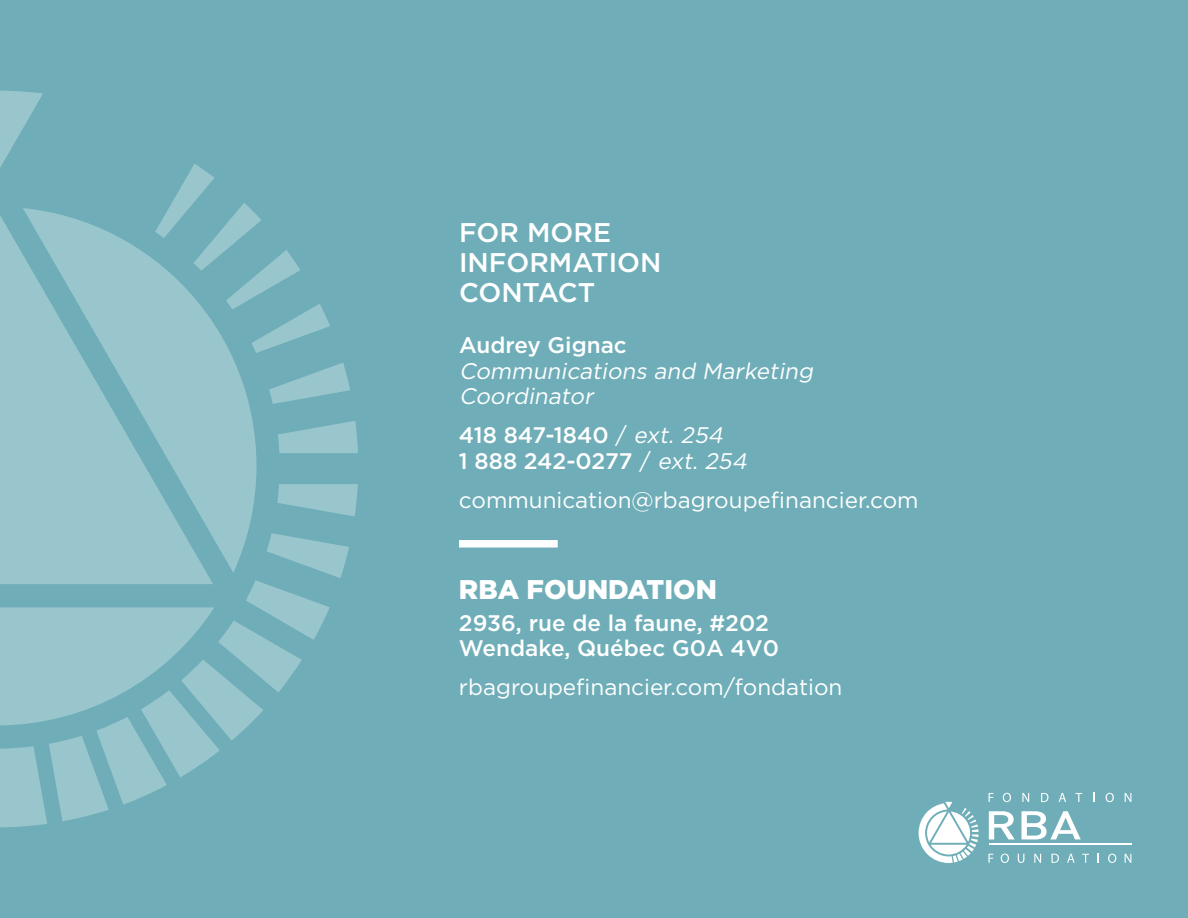
<style>
.page{position:relative;width:1188px;height:918px;background:#fff}
.page>*{position:absolute;margin:0;border:0;box-sizing:border-box;transform-origin:0 0}
.TITRE_COUV{font:500 27px/30px "Gotham";color:#fff}
.TITRE_COUV-2{font:900 27px "Gotham";color:#fff}
.TITRE_COUV-3{font:500 22.5px "Gotham";color:#fff}
.TITRE_COUV-4{font:22.5px "Gotham";color:#fff}
.TITRE_COUV-5{font:italic 22.5px/25.5px "Gotham";color:#fff}
.s1{font-weight:400}
.s2{font-weight:400;font-style:italic}
</style>
<div class="page">
<div style="left:0;top:1px;width:1188px;height:917px;background:#6faeb8"></div>
<div style="left:459px;top:540px;width:99px;height:8px;background:#fff"></div>
<svg style="left:0;top:91px;width:358px;height:736px"></svg>
<svg style="left:919px;top:802px;width:60px;height:61px"></svg>
<svg style="left:989px;top:811px;width:26px;height:28px"></svg>
<svg style="left:1022px;top:811px;width:59px;height:28px"></svg>
<svg style="left:989px;top:793px;width:4px;height:9px"></svg>
<svg style="left:1003px;top:793px;width:8px;height:9px"></svg>
<svg style="left:1022px;top:793px;width:7px;height:9px"></svg>
<svg style="left:1041px;top:793px;width:8px;height:9px"></svg>
<svg style="left:1059px;top:793px;width:7px;height:9px"></svg>
<svg style="left:1075px;top:793px;width:7px;height:9px"></svg>
<svg style="left:1106px;top:793px;width:8px;height:9px"></svg>
<svg style="left:1125px;top:793px;width:6px;height:9px"></svg>
<svg style="left:988px;top:854px;width:5px;height:9px"></svg>
<svg style="left:1001px;top:854px;width:8px;height:9px"></svg>
<svg style="left:1018px;top:854px;width:6px;height:9px"></svg>
<svg style="left:1034px;top:854px;width:7px;height:9px"></svg>
<svg style="left:1052px;top:854px;width:7px;height:9px"></svg>
<svg style="left:1067px;top:854px;width:8px;height:9px"></svg>
<svg style="left:1082px;top:854px;width:7px;height:9px"></svg>
<svg style="left:1108px;top:854px;width:8px;height:9px"></svg>
<svg style="left:1125px;top:854px;width:6px;height:9px"></svg>
<hr style="left:989px;top:843px;width:143px;height:1px;background:#fff">
<p class="TITRE_COUV" style="left:459px;top:217px;width:204px">FOR MORE<br>INFORMATION</p>
<p class="TITRE_COUV" style="left:459px;top:277px;width:138px">CONTACT</p>
<p class="TITRE_COUV-3" style="left:459px;top:331px;width:169px">Audrey Gignac</p>
<p class="TITRE_COUV-5" style="left:459px;top:358px;width:360px">Communications and Marketing<br>Coordinator</p>
<p class="TITRE_COUV-3" style="left:459px;top:421px;width:270px">418 847-1840 <span class="s1">/</span> <span class="s2">ext. 254</span></p>
<p class="TITRE_COUV-3" style="left:459px;top:446px;width:294px">1 888 242-0277 <span class="s1">/</span> <span class="s2">ext. 254</span></p>
<p class="TITRE_COUV-4" style="left:459px;top:487px;width:461px">communication@rbagroupefinancier.com</p>
<p class="TITRE_COUV-2" style="left:459px;top:570px;width:259px">RBA FOUNDATION</p>
<p class="TITRE_COUV-3" style="left:459px;top:608px;width:311px">2936, rue de la faune, #202</p>
<p class="TITRE_COUV-3" style="left:459px;top:634px;width:322px">Wendake, Québec G0A 4V0</p>
<p class="TITRE_COUV-4" style="left:459px;top:675px;width:385px">rbagroupefinancier.com/fondation</p>
</div>
